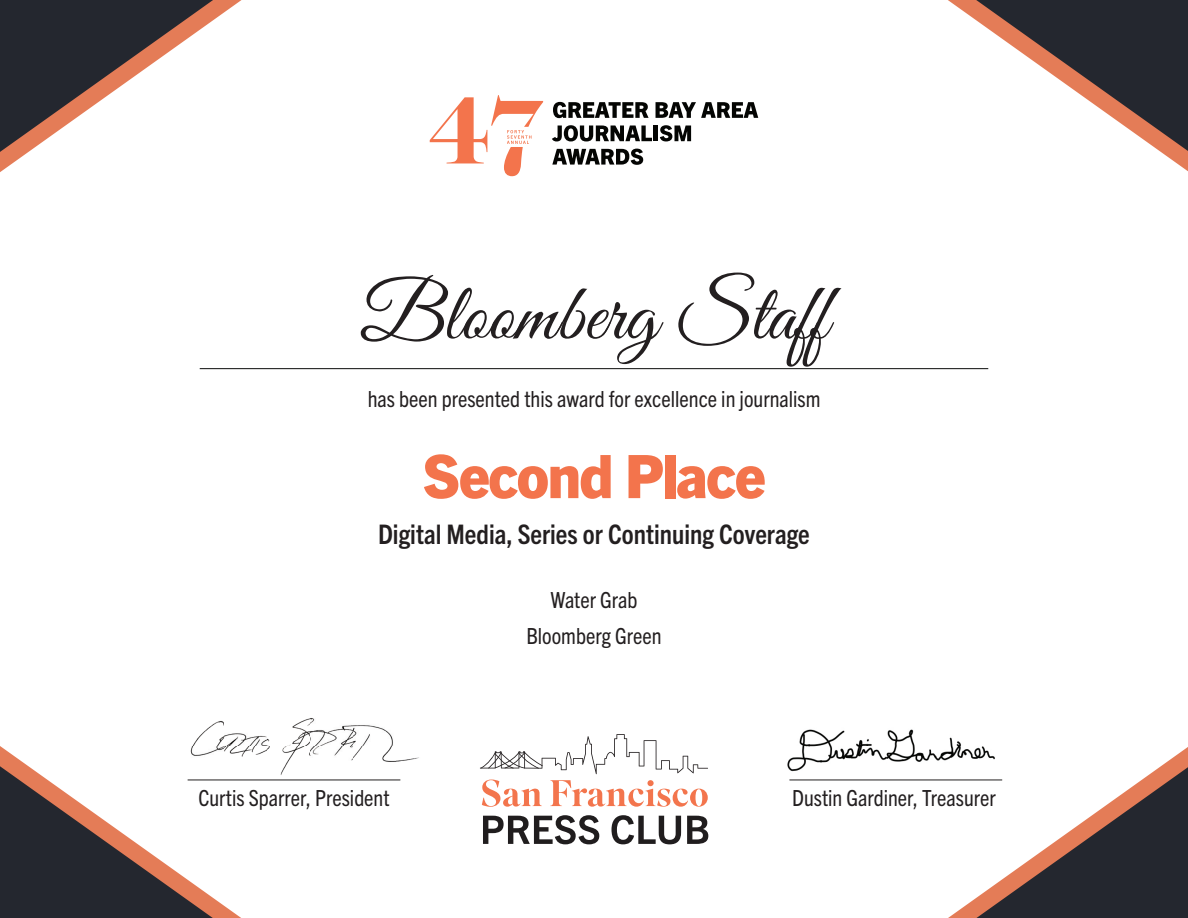
<style>
.page{position:relative;width:1188px;height:918px;background:#fff}
.page>*{position:absolute;margin:0;border:0;box-sizing:border-box;transform-origin:0 0}
.t1{font:81px "Great Vibes";color:#231f20}
.t2{font:800 60px "Trade Gothic Next LT Pro";letter-spacing:-.03em;color:#f3744c}
.t3{font:700 condensed 27px "Trade Gothic Next";color:#231f20}
.t4{font:condensed 22.5px/36px "Trade Gothic Next";color:#231f20;text-align:center}
</style>
<div class="page">
<img style="left:787px;top:729px;width:197px;height:43px">
<img style="left:192px;top:718px;width:227px;height:63px">
<hr style="left:188px;top:780px;width:212px;height:1px;background:#231f20">
<hr style="left:789px;top:780px;width:213px;height:1px;background:#231f20">
<svg style="left:553px;top:102px;width:96px;height:16px"></svg>
<svg style="left:656px;top:102px;width:102px;height:16px"></svg>
<svg style="left:552px;top:125px;width:100px;height:16px"></svg>
<hr style="left:654px;top:126px;width:4px;height:15px;background:#040503">
<svg style="left:660px;top:125px;width:31px;height:16px"></svg>
<svg style="left:552px;top:149px;width:91px;height:16px"></svg>
<svg style="left:430px;top:95px;width:113px;height:81px"></svg>
<svg style="left:948px;top:747px;width:240px;height:171px"></svg>
<svg style="left:0;top:0;width:242px;height:172px"></svg>
<svg style="left:0;top:746px;width:241px;height:172px"></svg>
<svg style="left:948px;top:0;width:240px;height:171px"></svg>
<svg style="left:480px;top:734px;width:228px;height:40px"></svg>
<svg style="left:483px;top:815px;width:116px;height:29px"></svg>
<svg style="left:612px;top:815px;width:69px;height:29px"></svg>
<svg style="left:687px;top:816px;width:21px;height:28px"></svg>
<svg style="left:482px;top:780px;width:60px;height:27px"></svg>
<svg style="left:550px;top:780px;width:158px;height:27px"></svg>
<hr style="left:200px;top:368px;width:788px;height:1px;background:#0b0c0b">
<h1 class="t1" style="left:360px;top:270px;width:470px">Bloomberg Staff</h1>
<p class="t4" style="left:368px;top:381px;width:454px">has been presented this award for excellence in journalism</p>
<h2 class="t2" style="left:422px;top:435px;width:345px">Second Place</h2>
<p class="t3" style="left:378px;top:518px;width:433px">Digital Media, Series or Continuing Coverage</p>
<p class="t4" style="left:526px;top:582px;width:137px">Water Grab<br>Bloomberg Green</p>
<p class="t4" style="left:198px;top:779px;width:193px">Curtis Sparrer, President</p>
<p class="t4" style="left:792px;top:779px;width:205px">Dustin Gardiner, Treasurer</p>
</div>
